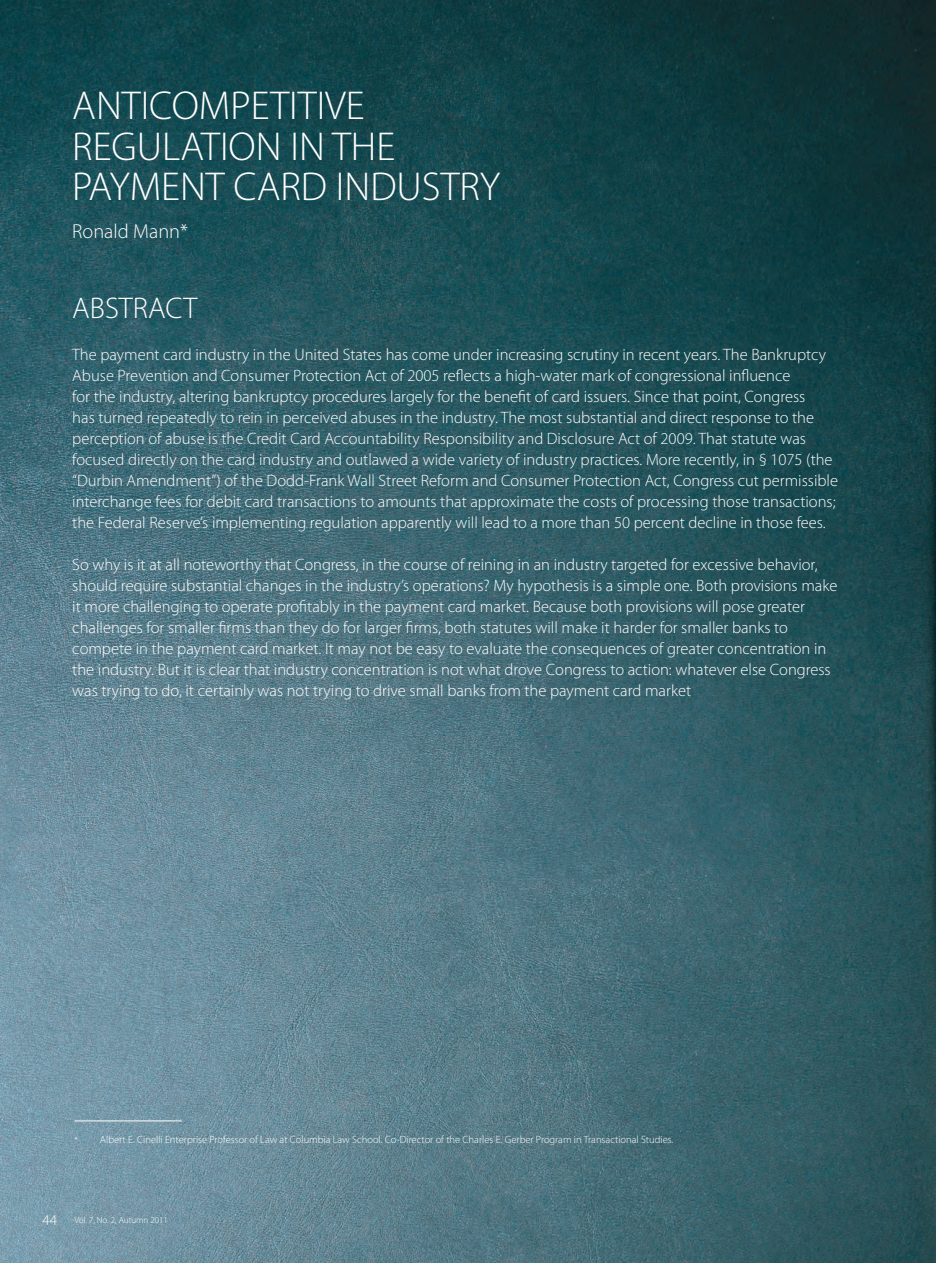
<style>
.page{position:relative;width:936px;height:1263px;background:#fff}
.page>*{position:absolute;margin:0;border:0;box-sizing:border-box;transform-origin:0 0}
.t1{font:300 40.5px "Myriad Pro";color:#fff}
.Body_Paragraph{font:300 30px "Myriad Pro";color:#fff}
.Body_Paragraph-2{font:300 20.25px "Myriad Pro";color:#fff}
.Body_Paragraph-3{font:300 16.5px/21px "Myriad Pro";color:#fff}
.Footnote{font:300 10.5px "Myriad Pro";color:#fff}
.t2{font:300 9px "Myriad Pro";color:#fff}
.s1{font-size:9px}
.s2{font-size:15px}
</style>
<div class="page">
<img style="left:0;top:0;width:935px;height:1263px">
<hr style="left:74px;top:1120px;width:107px;height:1px;background:#fff">
<p class="t1" style="left:72px;top:84px;width:294px">ANTICOMPETITIVE</p>
<p class="t1" style="left:72px;top:124px;width:324px">REGULATION IN THE</p>
<p class="t1" style="left:72px;top:165px;width:429px">PAYMENT CARD INDUSTRY</p>
<p class="Body_Paragraph-2" style="left:72px;top:220px;width:117px">Ronald Mann*</p>
<p class="Body_Paragraph" style="left:72px;top:291px;width:127px">ABSTRACT</p>
<p class="Body_Paragraph-3" style="left:72px;top:344px;width:767px">The payment card industry in the United States has come under increasing scrutiny in recent years. The Bankruptcy Abuse Prevention and Consumer Protection Act of 2005 reflects a high-water mark of congressional influence<br>for the industry, altering bankruptcy procedures largely for the benefit of card issuers. Since that point, Congress<br>has turned repeatedly to rein in perceived abuses in the industry. The most substantial and direct response to the perception of abuse is the Credit Card Accountability Responsibility and Disclosure Act of 2009. That statute was focused directly on the card industry and outlawed a wide variety of industry practices. More recently, in § 1075 (the “Durbin Amendment”) of the Dodd-Frank Wall Street Reform and Consumer Protection Act, Congress cut permissible interchange fees for debit card transactions to amounts that approximate the costs of processing those transactions; the Federal Reserve’s implementing regulation apparently will lead to a more than 50 percent decline in those fees.</p>
<p class="Body_Paragraph-3" style="left:72px;top:554px;width:766px">So why is it at all noteworthy that Congress, in the course of reining in an industry targeted for excessive behavior, should require substantial changes in the industry’s operations? My hypothesis is a simple one. Both provisions make it more challenging to operate profitably in the payment card market. Because both provisions will pose greater challenges for smaller firms than they do for larger firms, both statutes will make it harder for smaller banks to compete in the payment card market. It may not be easy to evaluate the consequences of greater concentration in the industry. But it is clear that industry concentration is not what drove Congress to action: whatever else Congress was trying to do, it certainly was not trying to drive small banks from the payment card market</p>
<p class="Footnote" style="left:74px;top:1133px;width:600px"><span class="s1">*</span> Albert E. Cinelli Enterprise Professor of Law at Columbia Law School. Co-Director of the Charles E. Gerber Program in Transactional Studies.</p>
<p class="t2" style="left:43px;top:1215px;width:127px"><span class="s2">44</span> Vol. 7, No. 2, Autumn 2011</p>
</div>
